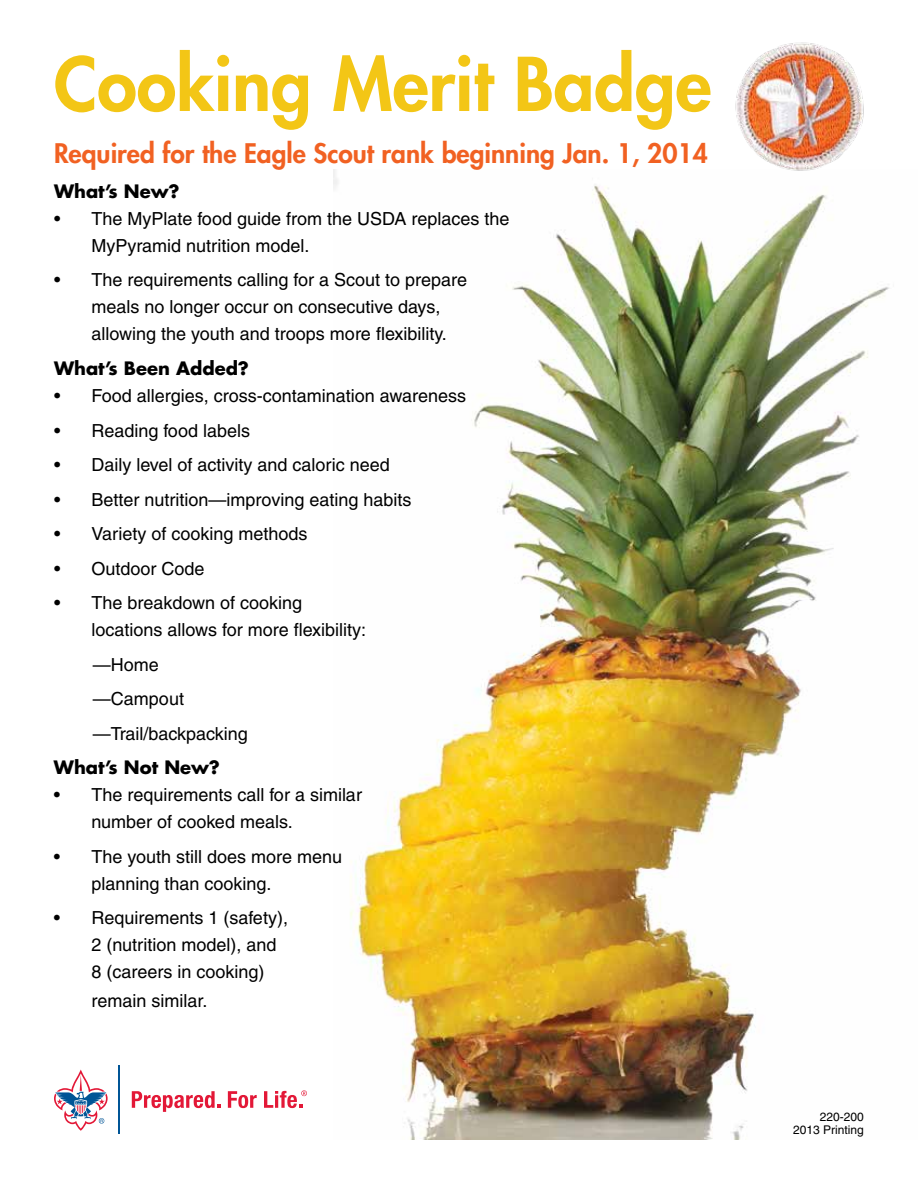
<style>
.page{position:relative;width:918px;height:1188px;background:#fff}
.page>*{position:absolute;margin:0;border:0;box-sizing:border-box;transform-origin:0 0}
.t1{font:800 72px "Futura";color:#f3c616}
.t2{font:800 26.25px "Futura";color:#f16122}
.t3{font:18px/27px "Helvetica";color:#000}
.t4{font:700 18px "Futura";color:#000}
.t5{font:12px/13.5px "Helvetica";color:#000;text-align:right}
</style>
<div class="page">
<img style="left:333px;top:169px;width:556px;height:970px">
<svg style="left:132px;top:1091px;width:88px;height:21px"></svg>
<svg style="left:228px;top:1091px;width:29px;height:17px"></svg>
<svg style="left:54px;top:1070px;width:54px;height:61px"></svg>
<hr style="left:118px;top:1066px;width:2px;height:68px;background:#005596">
<svg style="left:264px;top:1090px;width:43px;height:18px"></svg>
<img style="left:727px;top:42px;width:144px;height:136px">
<h1 class="t1" style="left:54px;top:39px;width:659px">Cooking Merit Badge</h1>
<h2 class="t2" style="left:54px;top:137px;width:655px">Required for the Eagle Scout rank beginning Jan. 1, 2014</h2>
<p class="t4" style="left:54px;top:179px;width:127px">What’s New?</p>
<p class="t3" style="left:91px;top:205px;width:419px;text-indent:-37px">• The MyPlate food guide from the USDA replaces the<br>MyPyramid nutrition model.</p>
<p class="t3" style="left:91px;top:267px;width:377px;text-indent:-37px">• The requirements calling for a Scout to prepare meals no longer occur on consecutive days, allowing the youth and troops more flexibility.</p>
<p class="t4" style="left:54px;top:356px;width:196px">What’s Been Added?</p>
<p class="t3" style="left:54px;top:382px;width:414px">• Food allergies, cross-contamination awareness</p>
<p class="t3" style="left:54px;top:417px;width:198px">• Reading food labels</p>
<p class="t3" style="left:54px;top:451px;width:337px">• Daily level of activity and caloric need</p>
<p class="t3" style="left:54px;top:486px;width:359px">• Better nutrition—improving eating habits</p>
<p class="t3" style="left:54px;top:520px;width:255px">• Variety of cooking methods</p>
<p class="t3" style="left:54px;top:555px;width:152px">• Outdoor Code</p>
<p class="t3" style="left:91px;top:589px;width:276px;text-indent:-37px">• The breakdown of cooking locations allows for more flexibility:</p>
<p class="t3" style="left:93px;top:647px;width:156px;line-height:34.5px">—Home —Campout —Trail/backpacking</p>
<p class="t4" style="left:54px;top:755px;width:167px">What’s Not New?</p>
<p class="t3" style="left:91px;top:781px;width:272px;text-indent:-37px">• The requirements call for a similar number of cooked meals.</p>
<p class="t3" style="left:91px;top:843px;width:252px;text-indent:-37px">• The youth still does more menu planning than cooking.</p>
<p class="t3" style="left:91px;top:904px;width:198px;line-height:27.5px;text-indent:-37px">• Requirements 1 (safety),<br>2 (nutrition model), and<br>8 (careers in cooking) remain similar.</p>
<p class="t5" style="left:793px;top:1110px;width:72px">220-200<br>2013 Printing</p>
</div>
